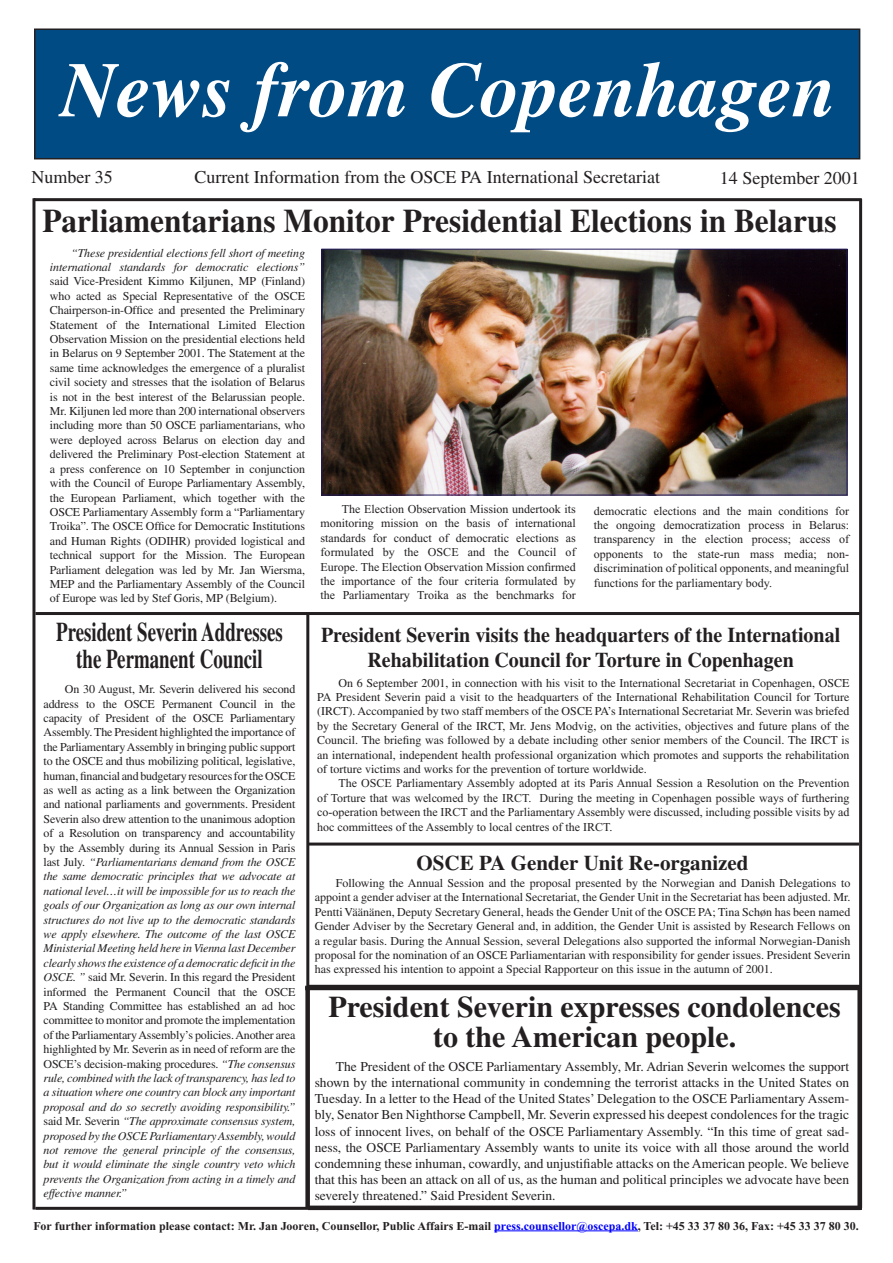
<style>
.page{position:relative;width:893px;height:1263px;background:#fff}
.page>*{position:absolute;margin:0;border:0;box-sizing:border-box;transform-origin:0 0}
.t1{font:italic 700 78px "Times";color:#fff}
.t2{font:700 33px "Times";color:#231f20;scale:.95 1}
.t3{font:700 30px/30px "Times";color:#231f20;text-align:center}
.t4{font:700 27px/27px "Times";color:#231f20;text-align:center;scale:.7 1}
.t5{font:700 21px/25.2px "Times";color:#231f20;text-align:center;scale:.95 1}
.t6{font:700 21px "Times";color:#231f20}
.t7{font:18px "Times";color:#231f20}
.t8{font:13.5px/16.2px "Times";color:#231f20;text-align:justify}
.t9{font:12px/14.4px "Times";color:#231f20;text-align:justify}
.t10{font:12px/14.4px "Times New Roman";color:#231f20;text-align:justify}
.t11{font:700 12px "Times New Roman";color:#231f20}
.s1{font-style:italic}
.s2{color:#00f}
</style>
<div class="page">
<hr style="left:494px;top:1230px;width:144px;height:1px;background:#00f">
<hr style="left:859px;top:199px;width:3px;height:1009px;background:#231f20">
<hr style="left:35px;top:1207px;width:827px;height:3px;background:#231f20">
<hr style="left:32px;top:198px;width:3px;height:1011px;background:#231f20">
<hr style="left:308px;top:985px;width:552px;height:3px;background:#231f20">
<hr style="left:35px;top:612px;width:825px;height:3px;background:#231f20">
<hr style="left:306px;top:612px;width:3px;height:375px;background:#231f20">
<hr style="left:308px;top:842px;width:551px;height:3px;background:#231f20">
<img style="left:323px;top:251px;width:522px;height:242px">
<div style="left:321px;top:249px;width:526px;height:246px;border:1px solid #231b5c"></div>
<div style="left:305px;top:987px;width:5px;height:221px;background:#231f20"></div>
<div style="left:308px;top:1205px;width:552px;height:5px;background:#231f20"></div>
<div style="left:857px;top:986px;width:5px;height:224px;background:#231f20"></div>
<hr style="left:305px;top:986px;width:554px;height:4px;background:#231f20">
<div style="left:35px;top:29px;width:825px;height:130px;background:#004b84"></div>
<div style="left:34px;top:28px;width:826px;height:131px;border:2px solid #231f20"></div>
<hr style="left:34px;top:198px;width:828px;height:3px;background:#231f20">
<p class="t1" style="left:61px;top:44px;width:777px">News from Copenhagen</p>
<p class="t7" style="left:32px;top:166px;width:83px">Number 35</p>
<p class="t7" style="left:194px;top:166px;width:467px">Current Information from the OSCE PA International Secretariat</p>
<p class="t7" style="left:720px;top:167px;width:141px">14 September 2001</p>
<p class="t2" style="left:43px;top:201px;width:837px">Parliamentarians Monitor Presidential Elections in Belarus</p>
<p class="t9" style="left:50px;top:245px;width:257px;text-indent:21px"><span class="s1">“These presidential elections fell short of meeting international standards for democratic elections” </span>said Vice-President Kimmo Kiljunen, MP (Finland) who acted as Special Representative of the OSCE Chairperson-in-Office and presented the Preliminary Statement of the International Limited Election Observation Mission on the presidential elections held in Belarus on 9 September 2001. The Statement at the same time acknowledges the emergence of a pluralist civil society and stresses that the isolation of Belarus is not in the best interest of the Belarussian people.<br>Mr. Kiljunen led more than 200 international observers including more than 50 OSCE parliamentarians, who were deployed across Belarus on election day and delivered the Preliminary Post-election Statement at a press conference on 10 September in conjunction with the Council of Europe Parliamentary Assembly, the European Parliament, which together with the OSCE Parliamentary Assembly form a “Parliamentary Troika”. The OSCE Office for Democratic Institutions and Human Rights (ODIHR) provided logistical and technical support for the Mission. The European Parliament delegation was led by Mr. Jan Wiersma, MEP and the Parliamentary Assembly of the Council of Europe was led by Stef Goris, MP (Belgium).</p>
<p class="t4" style="left:56px;top:618px;width:325px">President Severin Addresses the Permanent Council</p>
<p class="t9" style="left:44px;top:682px;width:253px;text-indent:21px">On 30 August, Mr. Severin delivered his second address to the OSCE Permanent Council in the capacity of President of the OSCE Parliamentary Assembly. The President highlighted the importance of the Parliamentary Assembly in bringing public support to the OSCE and thus mobilizing political, legislative, human, financial and budgetary resources for the OSCE as well as acting as a link between the Organization and national parliaments and governments. President Severin also drew attention to the unanimous adoption of a Resolution on transparency and accountability by the Assembly during its Annual Session in Paris last July. <span class="s1">“Parliamentarians demand from the OSCE the same democratic principles that we advocate at national level…it will be impossible for us to reach the goals of our Organization as long as our own internal structures do not live up to the democratic standards we apply elsewhere. The outcome of the last OSCE Ministerial Meeting held here in Vienna last December clearly shows the existence of a democratic deficit in the OSCE. ”</span> said Mr. Severin. In this regard the President informed the Permanent Council that the OSCE PA Standing Committee has established an ad hoc committee to monitor and promote the implementation of the Parliamentary Assembly’s policies. Another area highlighted by Mr. Severin as in need of reform are the OSCE’s decision-making procedures. <span class="s1">“The consensus rule, combined with the lack of transparency, has led to a situation where one country can block any important proposal and do so secretly avoiding responsibility.” </span>said Mr. Severin <span class="s1">“The approximate consensus system, proposed by the OSCE Parliamentary Assembly, would not remove the general principle of the consensus, but it would eliminate the single country veto which prevents the Organization from acting in a timely and effective manner.”</span></p>
<p class="t10" style="left:321px;top:502px;width:257px;text-indent:21px">The Election Observation Mission undertook its monitoring mission on the basis of international standards for conduct of democratic elections as formulated by the OSCE and the Council of Europe. The Election Observation Mission confirmed the importance of the four criteria formulated by the Parliamentary Troika as the benchmarks for</p>
<p class="t10" style="left:594px;top:503px;width:257px">democratic elections and the main conditions for the ongoing democratization process in Belarus: transparency in the election process; access of opponents to the state-run mass media; non&shy;discrimination of political opponents, and meaningful functions for the parliamentary body.</p>
<p class="t5" style="left:321px;top:622px;width:548px">President Severin visits the headquarters of the International<br>Rehabilitation Council for Torture in Copenhagen</p>
<p class="t9" style="left:338px;top:675px;width:513px">On 6 September 2001, in connection with his visit to the International Secretariat in Copenhagen, OSCE</p>
<p class="t9" style="left:317px;top:689px;width:534px">PA President Severin paid a visit to the headquarters of the International Rehabilitation Council for Torture</p>
<p class="t9" style="left:317px;top:704px;width:534px">(IRCT). Accompanied by two staff members of the OSCE PA’s International Secretariat Mr. Severin was briefed</p>
<p class="t9" style="left:317px;top:718px;width:534px">by the Secretary General of the IRCT, Mr. Jens Modvig, on the activities, objectives and future plans of the</p>
<p class="t9" style="left:317px;top:733px;width:534px">Council. The briefing was followed by a debate including other senior members of the Council. The IRCT is</p>
<p class="t9" style="left:317px;top:747px;width:534px">an international, independent health professional organization which promotes and supports the rehabilitation</p>
<p class="t9" style="left:317px;top:761px;width:331px">of torture victims and works for the prevention of torture worldwide.</p>
<p class="t10" style="left:338px;top:776px;width:513px">The OSCE Parliamentary Assembly adopted at its Paris Annual Session a Resolution on the Prevention</p>
<p class="t10" style="left:317px;top:790px;width:534px">of Torture that was welcomed by the IRCT. During the meeting in Copenhagen possible ways of furthering</p>
<p class="t10" style="left:317px;top:805px;width:534px">co-operation between the IRCT and the Parliamentary Assembly were discussed, including possible visits by ad</p>
<p class="t10" style="left:317px;top:819px;width:297px">hoc committees of the Assembly to local centres of the IRCT.</p>
<p class="t6" style="left:417px;top:850px;width:333px">OSCE PA Gender Unit Re-organized</p>
<p class="t9" style="left:315px;top:876px;width:537px;text-indent:21px">Following the Annual Session and the proposal presented by the Norwegian and Danish Delegations to appoint a gender adviser at the International Secretariat, the Gender Unit in the Secretariat has been adjusted. Mr.<br>Pentti Väänänen, Deputy Secretary General, heads the Gender Unit of the OSCE PA; Tina Schøn has been named Gender Adviser by the Secretary General and, in addition, the Gender Unit is assisted by Research Fellows on a regular basis. During the Annual Session, several Delegations also supported the informal Norwegian-Danish proposal for the nomination of an OSCE Parliamentarian with responsibility for gender issues. President Severin has expressed his intention to appoint a Special Rapporteur on this issue in the autumn of 2001.</p>
<p class="t3" style="left:329px;top:991px;width:514px">President Severin expresses condolences to the American people.</p>
<p class="t8" style="left:315px;top:1058px;width:536px;text-indent:21px">The President of the OSCE Parliamentary Assembly, Mr. Adrian Severin welcomes the support shown by the international community in condemning the terrorist attacks in the United States on Tuesday. In a letter to the Head of the United States’ Delegation to the OSCE Parliamentary Assem&shy;bly, Senator Ben Nighthorse Campbell, Mr. Severin expressed his deepest condolences for the tragic loss of innocent lives, on behalf of the OSCE Parliamentary Assembly. “In this time of great sad&shy;ness, the OSCE Parliamentary Assembly wants to unite its voice with all those around the world condemning these inhuman, cowardly, and unjustifiable attacks on the American people. We believe that this has been an attack on all of us, as the human and political principles we advocate have been severely threatened.” Said President Severin.</p>
<p class="t11" style="left:33px;top:1218px;width:827px">For further information please contact: Mr. Jan Jooren, Counsellor, Public Affairs E-mail <span class="s2">press.counsellor@oscepa.dk</span>, Tel: +45 33 37 80 36, Fax: +45 33 37 80 30.</p>
</div>
